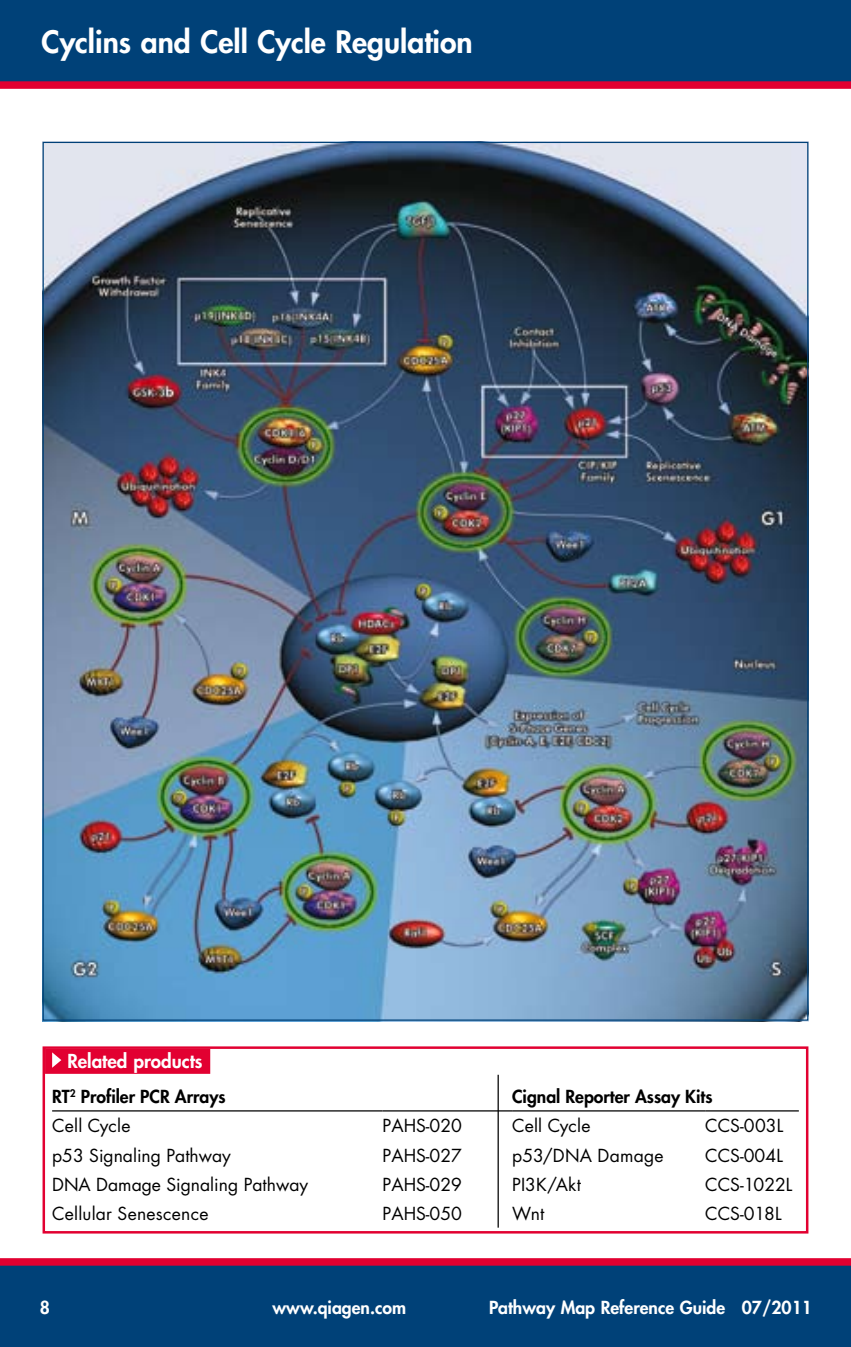
<style>
.page{position:relative;width:851px;height:1347px;background:#fff}
.page>*{position:absolute;margin:0;border:0;box-sizing:border-box;transform-origin:0 0}
.t1{font:800 30px "Futura Std";color:#fff}
.t2{font:800 18.75px "Futura Std";color:#fff}
.t3{font:17.5px "Futura Std";color:#000}
.t4{font:800 17.5px "Futura Std";color:#fff}
.t5{font:800 17.5px "Futura Std";color:#000}
</style>
<div class="page">
<div style="left:0;top:1261px;width:850px;height:85px;background:#004178"></div>
<div style="left:0;top:1258px;width:850px;height:7px;background:#e20031"></div>
<div style="left:0;top:0;width:850px;height:85px;background:#004178"></div>
<div style="left:0;top:81px;width:850px;height:8px;background:#e20031"></div>
<hr style="left:52px;top:1110px;width:330px;height:1px;background:#000">
<hr style="left:382px;top:1110px;width:130px;height:1px;background:#000">
<hr style="left:512px;top:1110px;width:193px;height:1px;background:#000">
<hr style="left:705px;top:1110px;width:93px;height:1px;background:#000">
<div style="left:45px;top:1048px;width:165px;height:25px;background:#e20031"></div>
<svg style="left:52px;top:1052px;width:9px;height:15px"></svg>
<div style="left:43px;top:1046px;width:765px;height:187px;border:2px solid #e20031"></div>
<hr style="left:497px;top:1074px;width:1px;height:153px;background:#000">
<img style="left:42px;top:142px;width:766px;height:879px">
<h1 class="t1" style="left:42px;top:23px;width:432px">Cyclins and Cell Cycle Regulation</h1>
<p class="t2" style="left:67px;top:1049px;width:137px">Related products</p>
<p class="t5" style="left:52px;top:1085px;width:175px">RT<sup>2</sup> Profiler PCR Arrays</p>
<p class="t5" style="left:512px;top:1085px;width:202px">Cignal Reporter Assay Kits</p>
<p class="t3" style="left:52px;top:1114px;width:80px">Cell Cycle</p>
<p class="t3" style="left:382px;top:1114px;width:81px">PAHS-020</p>
<p class="t3" style="left:512px;top:1114px;width:80px">Cell Cycle</p>
<p class="t3" style="left:705px;top:1114px;width:80px">CCS-003L</p>
<p class="t3" style="left:52px;top:1143px;width:180px">p53 Signaling Pathway</p>
<p class="t3" style="left:382px;top:1143px;width:81px">PAHS-027</p>
<p class="t3" style="left:512px;top:1143px;width:153px">p53/DNA Damage</p>
<p class="t3" style="left:705px;top:1143px;width:79px">CCS-004L</p>
<p class="t3" style="left:52px;top:1172px;width:257px">DNA Damage Signaling Pathway</p>
<p class="t3" style="left:382px;top:1172px;width:81px">PAHS-029</p>
<p class="t3" style="left:512px;top:1172px;width:70px">PI3K/Akt</p>
<p class="t3" style="left:705px;top:1172px;width:89px">CCS-1022L</p>
<p class="t3" style="left:52px;top:1202px;width:158px">Cellular Senescence</p>
<p class="t3" style="left:382px;top:1202px;width:81px">PAHS-050</p>
<p class="t3" style="left:512px;top:1202px;width:34px">Wnt</p>
<p class="t3" style="left:705px;top:1202px;width:78px">CCS-018L</p>
<p class="t4" style="left:40px;top:1296px;width:12px">8</p>
<p class="t4" style="left:272px;top:1296px;width:135px">www.qiagen.com</p>
<p class="t4" style="left:489px;top:1296px;width:324px">Pathway Map Reference Guide 07/2011</p>
</div>
